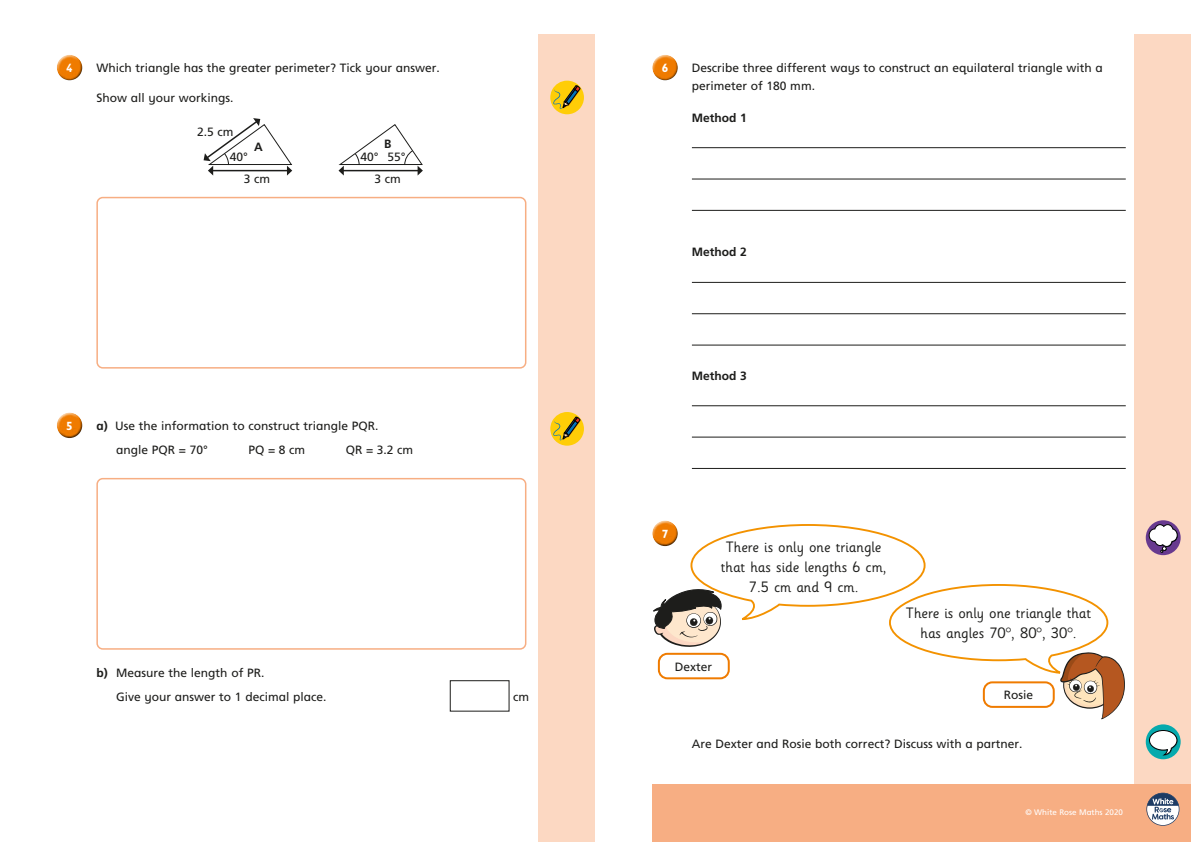
<style>
.page{position:relative;width:1191px;height:842px;background:#fff}
.page>*{position:absolute;margin:0;border:0;box-sizing:border-box;transform-origin:0 0}
.t1{font:15px/20px "Sassoon Infant Std";color:#1d1d1b;text-align:center}
.t2{font:12px/23.7px "Frutiger Inf";color:#1d1d1b}
.t3{font:700 12px "Frutiger Inf";color:#1d1d1b}
.t4{font:700 12px "Gill Infant";color:#fff}
.t5{font:8px "Frutiger Inf";color:#fff}
.s1{font-weight:700}
</style>
<div class="page">
<div style="left:539px;top:34px;width:99px;height:808px;background:#fcd8c2"></div>
<div style="left:595px;top:0;width:48px;height:842px;background:#fff"></div>
<div style="left:1134px;top:34px;width:57px;height:808px;background:#fcd8c2"></div>
<div style="left:57px;top:54px;width:26px;height:21px;background:#fff;opacity:.75"></div>
<div style="left:57px;top:59px;width:27px;height:22px;background:#1d1d1b;opacity:.75"></div>
<div style="left:96px;top:197px;width:430px;height:172px;border:2px solid #f7ae83;border-radius:6px"></div>
<div style="left:57px;top:412px;width:26px;height:21px;background:#fff;opacity:.75"></div>
<div style="left:57px;top:416px;width:27px;height:23px;background:#1d1d1b;opacity:.75"></div>
<div style="left:96px;top:478px;width:430px;height:172px;border:2px solid #f7ae83;border-radius:6px"></div>
<div style="left:450px;top:680px;width:59px;height:31px;border:1px solid #1d1d1b"></div>
<div style="left:652px;top:785px;width:539px;height:57px;background:#f7ae83"></div>
<svg style="left:1146px;top:793px;width:33px;height:33px"></svg>
<hr style="left:692px;top:147px;width:433px;height:1px;background:#1d1d1b">
<hr style="left:692px;top:179px;width:433px;height:1px;background:#1d1d1b">
<hr style="left:692px;top:210px;width:433px;height:1px;background:#1d1d1b">
<hr style="left:692px;top:282px;width:433px;height:1px;background:#1d1d1b">
<hr style="left:692px;top:313px;width:433px;height:1px;background:#1d1d1b">
<hr style="left:692px;top:345px;width:433px;height:1px;background:#1d1d1b">
<hr style="left:692px;top:405px;width:433px;height:1px;background:#1d1d1b">
<hr style="left:692px;top:437px;width:433px;height:1px;background:#1d1d1b">
<hr style="left:692px;top:468px;width:433px;height:1px;background:#1d1d1b">
<div style="left:652px;top:54px;width:26px;height:21px;background:#fff;opacity:.75"></div>
<div style="left:652px;top:59px;width:27px;height:22px;background:#1d1d1b;opacity:.75"></div>
<div style="left:652px;top:520px;width:26px;height:21px;background:#fff;opacity:.75"></div>
<svg style="left:1145px;top:520px;width:35px;height:35px"></svg>
<svg style="left:1149px;top:524px;width:28px;height:29px"></svg>
<svg style="left:1145px;top:724px;width:35px;height:35px"></svg>
<svg style="left:1149px;top:730px;width:28px;height:25px"></svg>
<svg style="left:550px;top:81px;width:34px;height:33px"></svg>
<svg style="left:550px;top:412px;width:34px;height:34px"></svg>
<svg style="left:204px;top:118px;width:89px;height:82px"></svg>
<svg style="left:337px;top:124px;width:87px;height:76px"></svg>
<svg style="left:652px;top:523px;width:473px;height:196px"></svg>
<div style="left:982px;top:681px;width:72px;height:27px;border:2px solid #ef7b00;border-radius:9px"></div>
<p class="t4" style="left:66px;top:61px;width:8px">4</p>
<p class="t2" style="left:96px;top:56px;width:345px">Which triangle has the greater perimeter? Tick your answer.</p>
<p class="t2" style="left:96px;top:85px;width:139px">Show all your workings.</p>
<p class="t2" style="left:230px;top:119px;width:20px;line-height:24.8px;text-indent:-33px">2.5 cm<br>40°</p>
<p class="t3" style="left:254px;top:140px;width:10px">A</p>
<p class="t2" style="left:244px;top:167px;width:28px">3 cm</p>
<p class="t3" style="left:384px;top:137px;width:9px">B</p>
<p class="t2" style="left:387px;top:145px;width:20px">55°</p>
<p class="t2" style="left:360px;top:145px;width:20px">40°</p>
<p class="t2" style="left:374px;top:167px;width:28px">3 cm</p>
<p class="t4" style="left:66px;top:419px;width:8px">5</p>
<p class="t2" style="left:116px;top:414px;width:264px;text-indent:-20px"><span class="s1">a)</span> Use the information to construct triangle PQR. angle PQR = 70°</p>
<p class="t2" style="left:248px;top:438px;width:58px">PQ = 8 cm</p>
<p class="t2" style="left:346px;top:438px;width:69px">QR = 3.2 cm</p>
<p class="t2" style="left:116px;top:661px;width:212px;text-indent:-20px"><span class="s1">b)</span> Measure the length of PR.<br>Give your answer to 1 decimal place.</p>
<p class="t2" style="left:513px;top:685px;width:17px">cm</p>
<p class="t4" style="left:662px;top:61px;width:8px">6</p>
<p class="t2" style="left:692px;top:59px;width:412px;line-height:18px">Describe three different ways to construct an equilateral triangle with a perimeter of 180 mm.</p>
<p class="t3" style="left:692px;top:110px;width:57px">Method 1</p>
<p class="t3" style="left:692px;top:245px;width:57px">Method 2</p>
<p class="t3" style="left:692px;top:368px;width:57px">Method 3</p>
<p class="t4" style="left:662px;top:527px;width:8px">7</p>
<p class="t1" style="left:720px;top:537px;width:167px">There is only one triangle that has side lengths 6 cm,<br>7.5 cm and 9 cm.</p>
<p class="t2" style="left:674px;top:655px;width:39px">Dexter</p>
<p class="t1" style="left:906px;top:603px;width:187px">There is only one triangle that has angles 70°, 80°, 30°.</p>
<p class="t2" style="left:1003px;top:683px;width:31px">Rosie</p>
<p class="t2" style="left:692px;top:732px;width:332px">Are Dexter and Rosie both correct? Discuss with a partner.</p>
<p class="t5" style="left:1025px;top:808px;width:99px">© White Rose Maths 2020</p>
</div>
